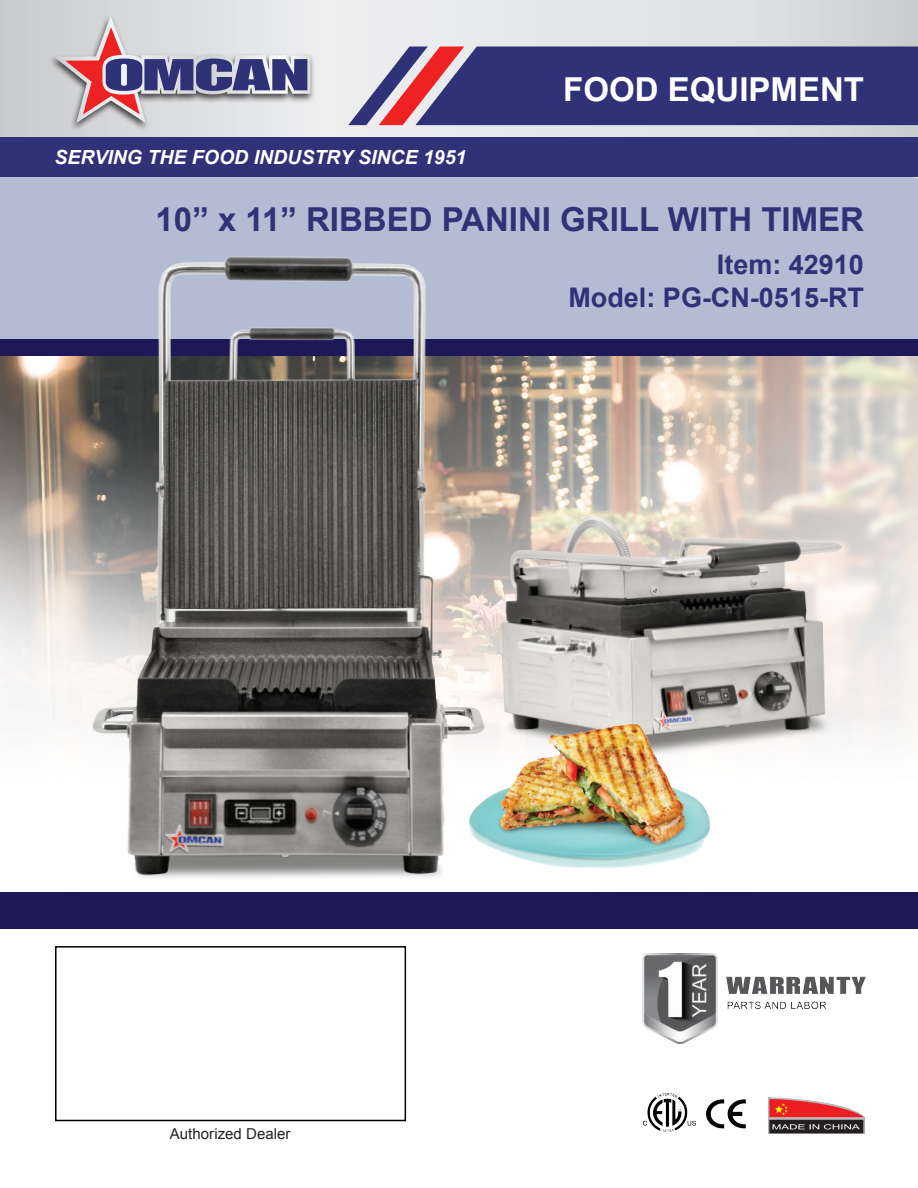
<style>
.page{position:relative;width:918px;height:1188px;background:#fff}
.page>*{position:absolute;margin:0;border:0;box-sizing:border-box;transform-origin:0 0}
.t1{font:700 33px "Arial";color:#2f3276}
.t2{font:700 33px "Arial";color:#fff}
.t3{font:700 27px/33.6px "Arial";color:#2f3276;text-align:right}
.t4{font:italic 700 19.5px "Arial";color:#fff}
.t5{font:15px "Arial";letter-spacing:.005em;color:#231f20}
</style>
<div class="page">
<img style="left:0;top:355px;width:918px;height:379px">
<div style="left:0;top:176px;width:918px;height:163px;background:#b4bcd4"></div>
<div style="left:0;top:892px;width:918px;height:36px;background:#1f1857"></div>
<svg style="left:0;top:0;width:918px;height:137px;background:#dedfe1"></svg>
<div style="left:0;top:137px;width:918px;height:39px;background:#2f3276"></div>
<svg style="left:348px;top:46px;width:570px;height:79px;background:#4a447e"></svg>
<div style="left:48px;top:14px;width:268px;height:117px;background:#231f20;opacity:.8"></div>
<svg style="left:54px;top:16px;width:256px;height:107px;background:#b9aebc"></svg>
<div style="left:0;top:339px;width:918px;height:16px;background:#1f1857"></div>
<img style="left:643px;top:954px;width:223px;height:89px">
<img style="left:768px;top:1098px;width:96px;height:36px">
<img style="left:643px;top:1093px;width:53px;height:39px">
<img style="left:706px;top:1099px;width:40px;height:30px">
<div style="left:55px;top:946px;width:351px;height:175px;border:2px solid #000"></div>
<img style="left:499px;top:515px;width:343px;height:231px">
<img style="left:91px;top:248px;width:395px;height:630px">
<img style="left:468px;top:693px;width:262px;height:185px">
<p class="t4" style="left:54px;top:144px;width:414px">SERVING THE FOOD INDUSTRY SINCE 1951</p>
<p class="t2" style="left:563px;top:68px;width:302px">FOOD EQUIPMENT</p>
<p class="t1" style="left:156px;top:197px;width:710px">10” x 11” RIBBED PANINI GRILL WITH TIMER</p>
<p class="t3" style="left:568px;top:248px;width:297px">Item: 42910<br>Model: PG-CN-0515-RT</p>
<p class="t5" style="left:170px;top:1124px;width:122px">Authorized Dealer</p>
</div>
